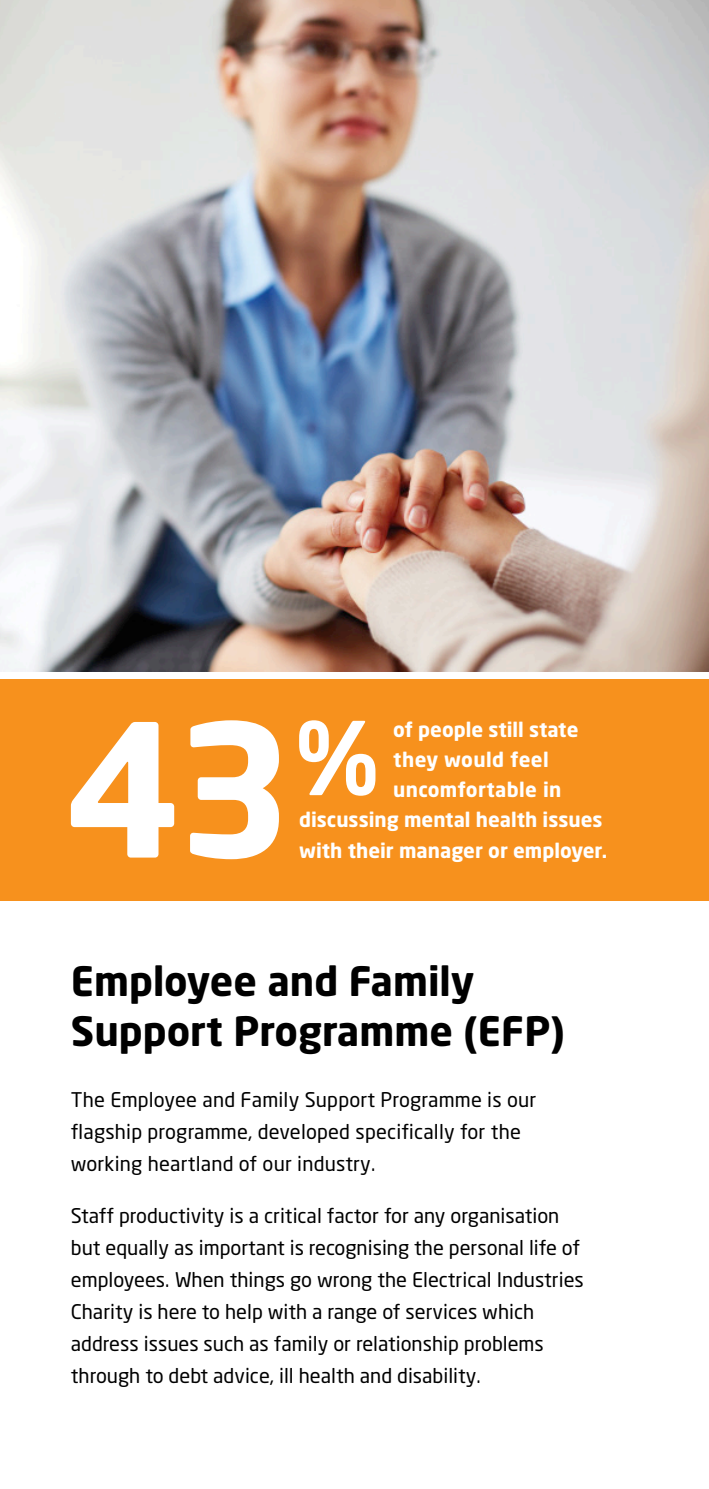
<style>
.page{position:relative;width:709px;height:1489px;background:#fff}
.page>*{position:absolute;margin:0;border:0;box-sizing:border-box;transform-origin:0 0}
.t1{font:700 40px/50px "Neo Sans";color:#000}
.t2{font:20px/32px "Neo Sans";color:#000}
.t3{font:700 20px "Neo Sans";color:#fff}
.t4{font:700 20px "Neo Sans";letter-spacing:.02em;color:#fff}
</style>
<div class="page">
<img style="left:0;top:0;width:709px;height:672px">
<div style="left:0;top:679px;width:709px;height:221px;background:#f7911d"></div>
<svg style="left:71px;top:720px;width:208px;height:139px"></svg>
<svg style="left:299px;top:720px;width:76px;height:75px"></svg>
<p class="t3" style="left:393px;top:717px;width:187px">of people still state</p>
<p class="t4" style="left:393px;top:747px;width:157px">they would feel</p>
<p class="t4" style="left:393px;top:777px;width:170px">uncomfortable in</p>
<p class="t3" style="left:299px;top:807px;width:305px">discussing mental health issues</p>
<p class="t3" style="left:299px;top:837px;width:310px">with their manager or employer.</p>
<h1 class="t1" style="left:71px;top:955px;width:495px">Employee and Family<br>Support Programme (EFP)</h1>
<p class="t2" style="left:71px;top:1082px;width:467px">The Employee and Family Support Programme is our flagship programme, developed specifically for the working heartland of our industry.</p>
<p class="t2" style="left:71px;top:1198px;width:514px">Staff productivity is a critical factor for any organisation but equally as important is recognising the personal life of employees. When things go wrong the Electrical Industries Charity is here to help with a range of services which address issues such as family or relationship problems through to debt advice, ill health and disability.</p>
</div>
